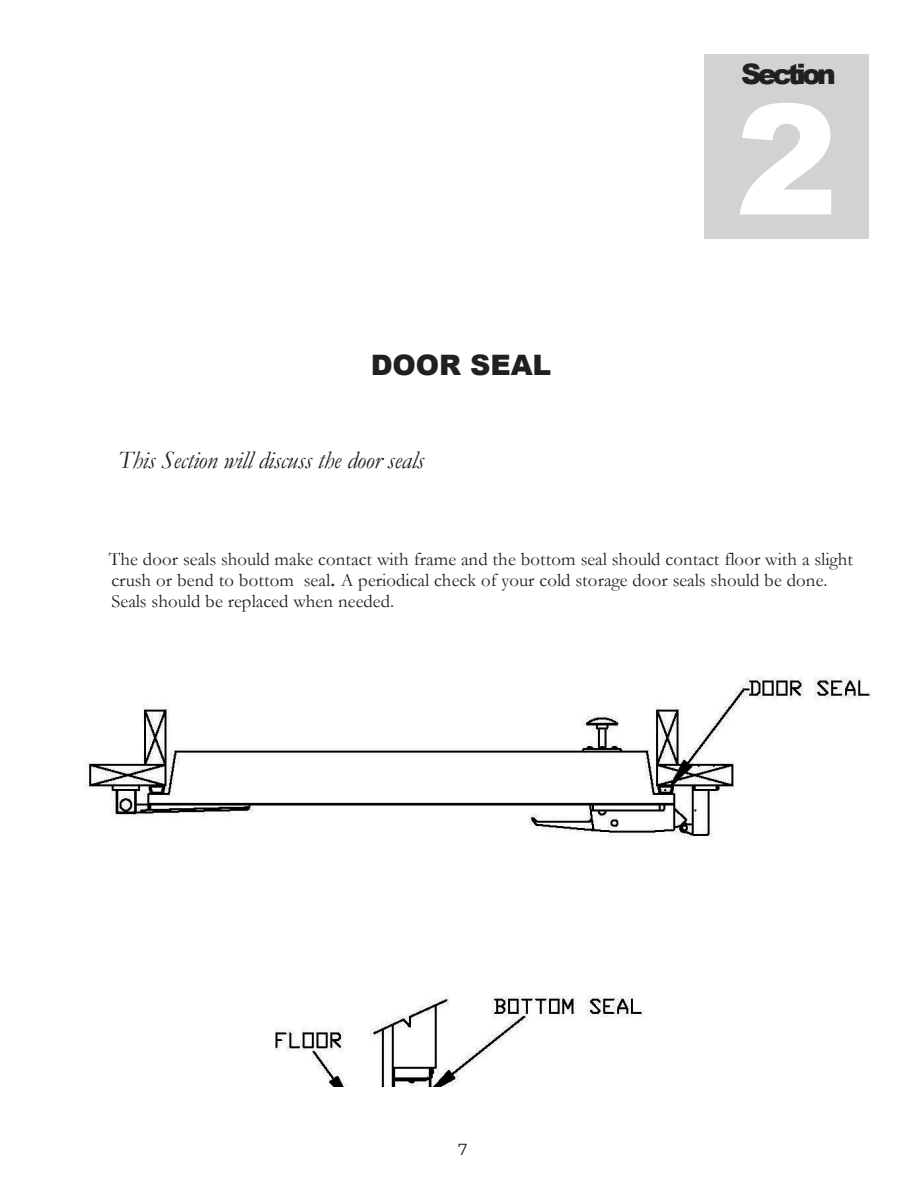
<style>
.page{position:relative;width:918px;height:1188px;background:#fff}
.page>*{position:absolute;margin:0;border:0;box-sizing:border-box;transform-origin:0 0}
.t1{font:900 153.3px "Arial";color:#fff}
.t2{font:900 28.2px "Arial";letter-spacing:-.005em;color:#231f20}
.t3{font:900 28.2px "Arial";letter-spacing:-.135em;color:#231f20}
.t4{font:italic 25.2px "Garamond";letter-spacing:-.01em;color:#231f20}
.t5{font:18.75px/21px "Garamond";color:#231f20}
.t6{font:16.05px "Montserrat";color:#231f20}
.s1{font-weight:700}
</style>
<div class="page">
<img style="left:85px;top:676px;width:787px;height:410px">
<div style="left:704px;top:54px;width:165px;height:38px;background:#d1d2d4"></div>
<div style="left:704px;top:92px;width:165px;height:147px;background:#d1d2d4"></div>
<h2 class="t2" style="left:371px;top:349px;width:182px">DOOR SEAL</h2>
<h3 class="t4" style="left:118px;top:443px;width:307px">This Section will discuss the door seals</h3>
<h2 class="t3" style="left:741px;top:58px;width:96px">Section</h2>
<h1 class="t1" style="left:736px;top:72px;width:104px">2</h1>
<p class="t5" style="left:109px;top:551px;width:746px">The door seals should make contact with frame and the bottom seal should contact floor with a slight crush or bend to bottom seal<span class="s1">.</span> A periodical check of your cold storage door seals should be done.<br>Seals should be replaced when needed.</p>
<p class="t6" style="left:458px;top:1142px;width:11px">7</p>
</div>
